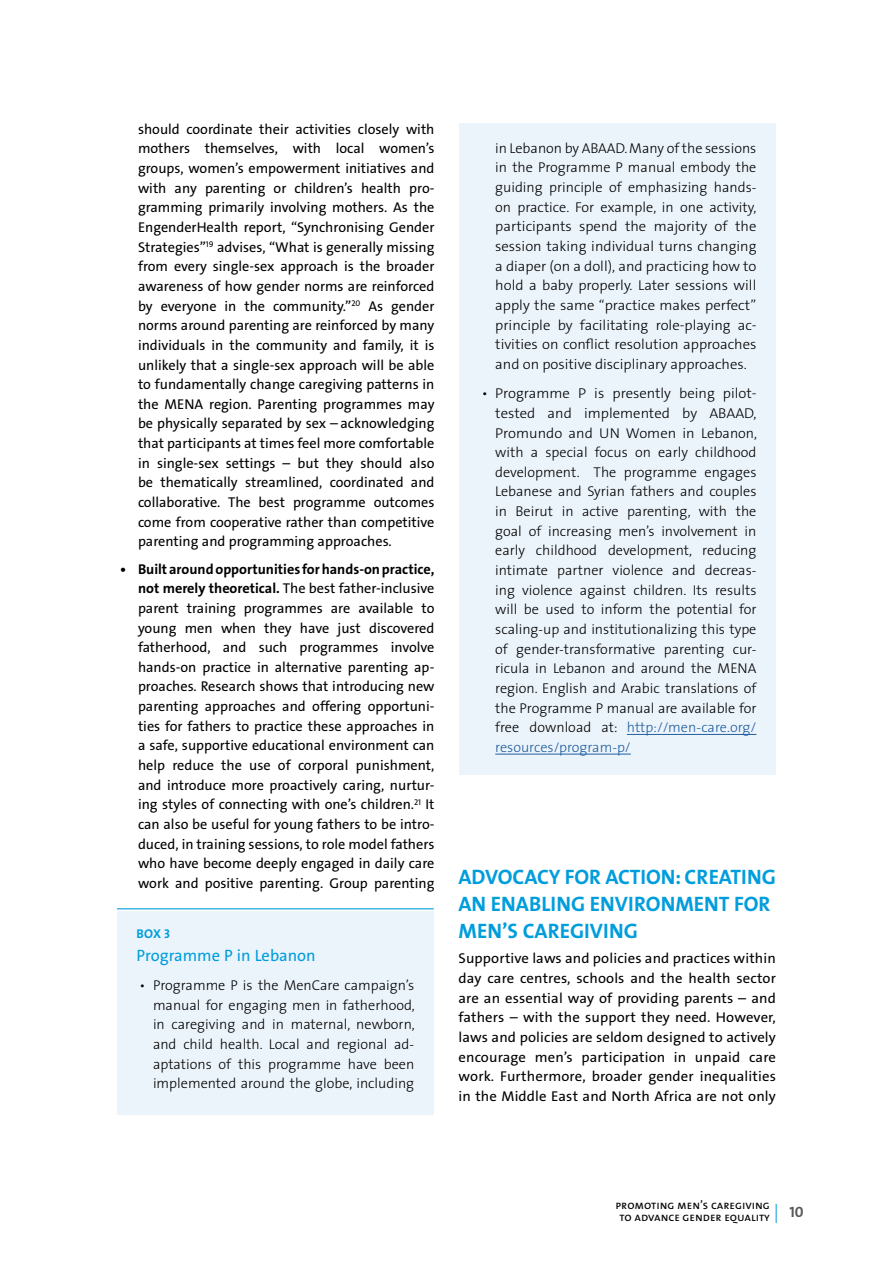
<style>
.page{position:relative;width:893px;height:1263px;background:#fff}
.page>*{position:absolute;margin:0;border:0;box-sizing:border-box;transform-origin:0 0}
.t1{font:700 21px/27px "The Sans";color:#009ddc}
.t2{font:16.5px "The Sans";color:#009ddc}
.t3{font:15px "The Sans Bold Caps";color:#58595b}
.t4{font:14.25px/19.6px "The Sans";color:#000;text-align:justify}
.t5{font:300 14.25px/19.6px "The Sans";color:#000;text-align:justify}
.t6{font:300 14.25px/19.6px "The Sans C4 s";color:#000;text-align:justify}
.t7{font:12.75px "The Sans Bold Caps";color:#009ddc}
.t8{font:12px/12px "The Sans Caps";color:#000;text-align:center}
.s1{font-weight:700}
.s2{font-family:"The Sans"}
.s3{color:#215e9e}
</style>
<div class="page">
<svg style="left:776px;top:1204px;width:1px;height:19px"></svg>
<div style="left:117px;top:912px;width:317px;height:203px;background:#ecf4fb"></div>
<hr style="left:117px;top:908px;width:317px;height:1px;background:#009ddc">
<div style="left:459px;top:123px;width:317px;height:651px;background:#ecf4fb"></div>
<hr style="left:627px;top:734px;width:129px;height:1px;background:#215e9e">
<hr style="left:495px;top:754px;width:136px;height:1px;background:#215e9e">
<p class="t4" style="left:138px;top:119px;width:298px">should coordinate their activities closely with mothers themselves, with local women’s groups, women’s empowerment initiatives and with any parenting or children’s health pro&shy;gramming primarily involving mothers. As the EngenderHealth report, “Synchronising Gender Strategies”<sup>19</sup> advises, “What is generally missing from every single-sex approach is the broader awareness of how gender norms are reinforced by everyone in the community.”<sup>20</sup> As gender norms around parenting are reinforced by many individuals in the community and family, it is unlikely that a single-sex approach will be able to fundamentally change caregiving patterns in the MENA region. Parenting programmes may be physically separated by sex – acknowledging that participants at times feel more comfortable in single-sex settings – but they should also be thematically streamlined, coordinated and collaborative. The best programme outcomes come from cooperative rather than competitive parenting and programming approaches.</p>
<p class="t4" style="left:138px;top:559px;width:298px;text-indent:-18px"><span class="s1">• Built around opportunities for hands-on practice, not merely theoretical.</span> The best father-inclusive parent training programmes are available to young men when they have just discovered fatherhood, and such programmes involve hands-on practice in alternative parenting ap&shy;proaches. Research shows that introducing new parenting approaches and offering opportuni&shy;ties for fathers to practice these approaches in a safe, supportive educational environment can help reduce the use of corporal punishment, and introduce more proactively caring, nurtur&shy;ing styles of connecting with one’s children.<sup>21</sup> It can also be useful for young fathers to be intro&shy;duced, in training sessions, to role model fathers who have become deeply engaged in daily care work and positive parenting. Group parenting</p>
<p class="t7" style="left:137px;top:923px;width:35px">BOX 3</p>
<p class="t2" style="left:137px;top:945px;width:181px">Programme P in Lebanon</p>
<p class="t5" style="left:153px;top:975px;width:263px;text-indent:-13px">• Programme P is the MenCare campaign’s manual for engaging men in fatherhood, in caregiving and in maternal, newborn, and child health. Local and regional ad&shy;aptations of this programme have been implemented around the globe, including</p>
<p class="t5" style="left:495px;top:138px;width:263px">in Lebanon by ABAAD. Many of the sessions in the Programme P manual embody the guiding principle of emphasizing hands&shy;on practice. For example, in one activity,</p>
<p class="t6" style="left:495px;top:217px;width:263px">participants spend the majority of the session taking individual turns changing a diaper (on a doll), and practicing how to hold a baby properly. Later sessions will apply the same “practice makes perfect” principle by facilitating role-playing ac&shy;tivities on conflict resolution approaches and on positive disciplinary approaches.</p>
<p class="t6" style="left:495px;top:384px;width:263px;text-indent:-14px">• Programme P is presently being pilot&shy;tested and implemented by ABAAD, Promundo and UN Women in Leb<span class="s2">anon,</span></p>
<p class="t5" style="left:495px;top:442px;width:263px">with a special focus on early childhood development. The programme engages Lebanese and Syrian fathers and couples in Beirut in active parenting, with the goal of increasing men’s involvement in early childhood development, reducing intimate partner violence and decreas&shy;ing violence against children. Its results will be used to inform the potential for scaling-up and institutionalizing this type of gender-transformative parenting cur&shy;ricula in Lebanon and around the MENA region. English and Arabic translations of the Programme P manual are available for free download at: <span class="s3">http://men-care.org/ resources/program-p/</span></p>
<p class="t4" style="left:479px;top:139px;width:298px">hands-on, practical manner, and with upport&shy;ive facilitati n.</p>
<h1 class="t1" style="left:458px;top:863px;width:319px">ADVOCACY FOR ACTION: CREATING<br>AN ENABLING ENVIRONMENT FOR<br>MEN’S CAREGIVING</h1>
<p class="t4" style="left:458px;top:949px;width:319px">Supportive laws and policies and practices within day care centres, schools and the health sector are an essential way of providing parents – and fathers – with the support they need. However, laws and policies are seldom designed to actively encourage men’s participation in unpaid care work. Furthermore, broader gender inequalities in the Middle East and North Africa are not only</p>
<p class="t8" style="left:615px;top:1199px;width:156px">promoting men’s caregiving to advance gender equality</p>
<p class="t3" style="left:789px;top:1199px;width:16px">10</p>
</div>
